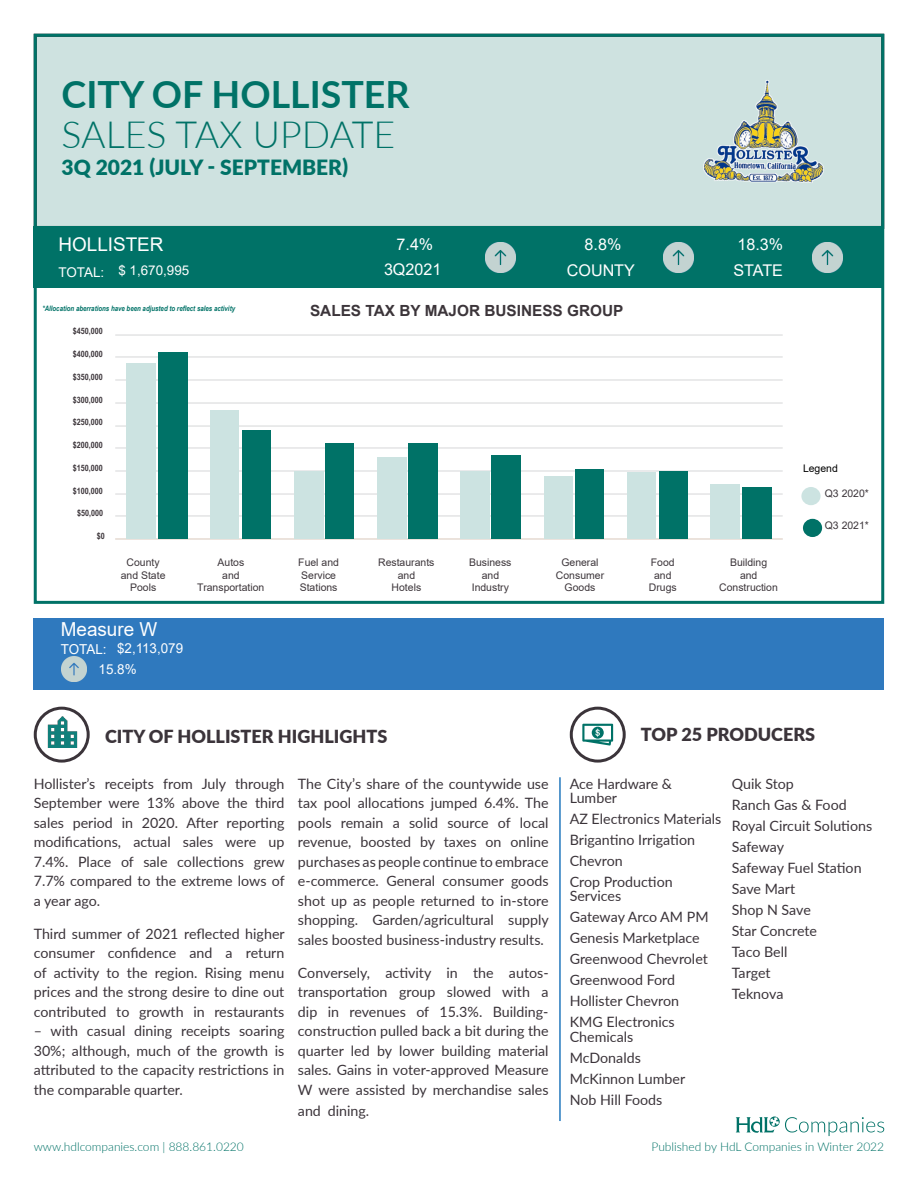
<style>
.page{position:relative;width:918px;height:1188px;background:#fff}
.page>*{position:absolute;margin:0;border:0;box-sizing:border-box;transform-origin:0 0}
.t1{font:700 37.5px "Lato";color:#007267}
.t2{font:300 37.5px "Lato";color:#007267}
.t3{font:900 21px "Lato";color:#007267}
.t4{font:19.35px "Arial";color:#fff}
.t5{font:18.9px "Arial";color:#fff}
.t6{font:900 18px "Lato";color:#3b343a}
.t7{font:16.2px "Arial";color:#fff}
.t8{font:700 15.3px "Arial";color:#3c353a}
.t9{font:14.25px/19.5px "Lato";color:#3b343a;text-align:justify}
.t10{font:13.65px/20.4px "Arial";color:#fff}
.t11{font:13.35px "Arial";color:#fff}
.t12{font:300 12px "Lato";color:#007267}
.t13{font:10.5px/12.1px "Arial";color:#3c353a;text-align:center}
.t14{font:10.5px "Arial";color:#000}
.t15{font:700 8.7px "Arial Narrow";color:#3c353a}
.t16{font:italic 700 7.5px "Arial Narrow";color:#007267}
</style>
<div class="page">
<div style="left:35px;top:35px;width:848px;height:192px;background:#cee2e0"></div>
<div style="left:34px;top:34px;width:850px;height:570px;border:3px solid #007267"></div>
<svg style="left:736px;top:1116px;width:148px;height:20px"></svg>
<hr style="left:559px;top:777px;width:2px;height:344px;background:#2479be">
<div style="left:801px;top:487px;width:20px;height:18px;background:#cce3e1;border-radius:50%"></div>
<div style="left:803px;top:519px;width:19px;height:18px;background:#007267;border-radius:50%"></div>
<hr style="left:116px;top:515px;width:666px;height:2px;background:#d9dadb">
<hr style="left:116px;top:493px;width:666px;height:2px;background:#d9dadb">
<hr style="left:116px;top:470px;width:666px;height:2px;background:#d9dadb">
<hr style="left:116px;top:447px;width:666px;height:2px;background:#d9dadb">
<hr style="left:116px;top:425px;width:666px;height:2px;background:#d9dadb">
<hr style="left:116px;top:402px;width:666px;height:2px;background:#d9dadb">
<hr style="left:116px;top:379px;width:666px;height:2px;background:#d9dadb">
<hr style="left:116px;top:356px;width:666px;height:2px;background:#d9dadb">
<hr style="left:116px;top:334px;width:666px;height:2px;background:#d9dadb">
<hr style="left:116px;top:538px;width:666px;height:2px;background:#edddd1">
<div style="left:127px;top:364px;width:29px;height:175px;background:#cce3e1"></div>
<div style="left:211px;top:411px;width:28px;height:128px;background:#cce3e1"></div>
<div style="left:294px;top:471px;width:29px;height:68px;background:#cce3e1"></div>
<div style="left:377px;top:458px;width:29px;height:81px;background:#cce3e1"></div>
<div style="left:460px;top:471px;width:29px;height:68px;background:#cce3e1"></div>
<div style="left:544px;top:476px;width:28px;height:63px;background:#cce3e1"></div>
<div style="left:627px;top:472px;width:29px;height:67px;background:#cce3e1"></div>
<div style="left:710px;top:484px;width:30px;height:55px;background:#cce3e1"></div>
<div style="left:158px;top:353px;width:30px;height:186px;background:#007267"></div>
<div style="left:242px;top:430px;width:29px;height:109px;background:#007267"></div>
<div style="left:325px;top:444px;width:29px;height:95px;background:#007267"></div>
<div style="left:409px;top:444px;width:29px;height:95px;background:#007267"></div>
<div style="left:492px;top:456px;width:29px;height:83px;background:#007267"></div>
<div style="left:576px;top:470px;width:28px;height:69px;background:#007267"></div>
<div style="left:659px;top:471px;width:28px;height:68px;background:#007267"></div>
<div style="left:742px;top:487px;width:29px;height:52px;background:#007267"></div>
<img style="left:703px;top:80px;width:120px;height:103px">
<div style="left:570px;top:707px;width:56px;height:56px;border:3px solid #3b343a;border-radius:50%"></div>
<svg style="left:582px;top:724px;width:31px;height:22px"></svg>
<img style="left:43px;top:714px;width:39px;height:38px">
<div style="left:34px;top:707px;width:56px;height:56px;border:3px solid #3b343a;border-radius:50%"></div>
<div style="left:34px;top:618px;width:850px;height:72px;background:#2f79be"></div>
<img style="left:61px;top:657px;width:26px;height:25px">
<div style="left:34px;top:227px;width:850px;height:61px;background:#007267"></div>
<img style="left:485px;top:242px;width:31px;height:31px">
<img style="left:812px;top:242px;width:31px;height:31px">
<img style="left:663px;top:242px;width:31px;height:31px">
<p class="t1" style="left:62px;top:66px;width:349px">CITY OF HOLLISTER</p>
<p class="t2" style="left:62px;top:109px;width:335px">SALES TAX UPDATE</p>
<p class="t3" style="left:62px;top:151px;width:288px">3Q 2021 (JULY - SEPTEMBER)</p>
<p class="t5" style="left:58px;top:231px;width:107px">HOLLISTER</p>
<p class="t11" style="left:58px;top:262px;width:132px">TOTAL: $ 1,670,995</p>
<p class="t7" style="left:397px;top:233px;width:38px">7.4%</p>
<p class="t7" style="left:585px;top:233px;width:38px">8.8%</p>
<p class="t7" style="left:737px;top:233px;width:47px">18.3%</p>
<p class="t7" style="left:567px;top:259px;width:70px">COUNTY</p>
<p class="t7" style="left:733px;top:259px;width:51px">STATE</p>
<p class="t7" style="left:384px;top:258px;width:59px">3Q2021</p>
<p class="t16" style="left:42px;top:303px;width:194px">*Allocation aberrations have been adjusted to reflect sales activity</p>
<p class="t15" style="left:73px;top:324px;width:31px">$450,000</p>
<p class="t15" style="left:73px;top:347px;width:31px">$400,000</p>
<p class="t15" style="left:73px;top:370px;width:31px">$350,000</p>
<p class="t15" style="left:73px;top:393px;width:31px">$300,000</p>
<p class="t15" style="left:73px;top:415px;width:31px">$250,000</p>
<p class="t15" style="left:73px;top:438px;width:31px">$200,000</p>
<p class="t15" style="left:73px;top:461px;width:31px">$150,000</p>
<p class="t15" style="left:73px;top:484px;width:31px">$100,000</p>
<p class="t15" style="left:77px;top:506px;width:27px">$50,000</p>
<p class="t15" style="left:97px;top:529px;width:9px">$0</p>
<p class="t8" style="left:310px;top:300px;width:315px">SALES TAX BY MAJOR BUSINESS GROUP</p>
<p class="t13" style="left:121px;top:557px;width:46px">County and State<br>Pools</p>
<p class="t13" style="left:197px;top:557px;width:69px">Autos<br>and<br>Transportation</p>
<p class="t13" style="left:298px;top:557px;width:42px;text-align:left">Fuel and<br>Service<br>Stations</p>
<p class="t13" style="left:378px;top:557px;width:58px">Restaurants and<br>Hotels</p>
<p class="t13" style="left:469px;top:557px;width:44px">Business and<br>Industry</p>
<p class="t13" style="left:556px;top:557px;width:50px">General<br>Consumer<br>Goods</p>
<p class="t13" style="left:649px;top:557px;width:29px">Food and<br>Drugs</p>
<p class="t13" style="left:719px;top:557px;width:60px">Building<br>and<br>Construction</p>
<p class="t4" style="left:61px;top:616px;width:98px">Measure W</p>
<p class="t10" style="left:117px;top:638px;width:68px">$2,113,079</p>
<p class="t10" style="left:99px;top:639px;width:40px;text-indent:-38px">TOTAL:<br>15.8%</p>
<p class="t14" style="left:803px;top:461px;width:36px">Legend</p>
<p class="t13" style="left:825px;top:488px;width:46px">Q3 2020*</p>
<p class="t13" style="left:825px;top:519px;width:46px">Q3 2021*</p>
<p class="t6" style="left:105px;top:723px;width:284px">CITY OF HOLLISTER HIGHLIGHTS</p>
<p class="t6" style="left:641px;top:721px;width:176px">TOP 25 PRODUCERS</p>
<p class="t9" style="left:34px;top:773px;width:252px">Hollister’s receipts from July through September were 13% above the third sales period in 2020. After reporting modifications, actual sales were up 7.4%. Place of sale collections grew 7.7% compared to the extreme lows of a year ago.</p>
<p class="t9" style="left:34px;top:923px;width:252px">Third summer of 2021 reflected higher consumer confidence and a return of activity to the region. Rising menu prices and the strong desire to dine out contributed to growth in restaurants</p>
<p class="t9" style="left:34px;top:1021px;width:252px">– with casual dining receipts soaring 30%; although, much of the growth is attributed to the capacity restrictions in the comparable quarter.</p>
<p class="t9" style="left:298px;top:773px;width:253px">The City’s share of the countywide use tax pool allocations jumped 6.4%. The pools remain a solid source of local revenue, boosted by taxes on online purchases as people continue to embrace e-commerce. General consumer goods shot up as people returned to in-store shopping. Garden/agricultural supply sales boosted business-industry results.</p>
<p class="t9" style="left:298px;top:962px;width:252px">Conversely, activity in the autos&shy;transportation group slowed with a dip in revenues of 15.3%. Building&shy;construction pulled back a bit during the quarter led by lower building material sales. Gains in voter-approved Measure W were assisted by merchandise sales</p>
<p class="t12" style="left:34px;top:1139px;width:212px">www.hdlcompanies.com | 888.861.0220</p>
<p class="t9" style="left:570px;top:776px;width:104px;line-height:14.2px">Ace Hardware &amp;<br>Lumber</p>
<p class="t9" style="left:570px;top:809px;width:153px">AZ Electronics Materials</p>
<p class="t9" style="left:570px;top:830px;width:127px">Brigantino Irrigation</p>
<p class="t9" style="left:570px;top:851px;width:55px">Chevron</p>
<p class="t9" style="left:570px;top:874px;width:105px;line-height:14.2px">Crop Production<br>Services</p>
<p class="t9" style="left:570px;top:907px;width:140px">Gateway Arco AM PM</p>
<p class="t9" style="left:570px;top:928px;width:132px">Genesis Marketplace</p>
<p class="t9" style="left:570px;top:949px;width:140px">Greenwood Chevrolet</p>
<p class="t9" style="left:570px;top:970px;width:107px">Greenwood Ford</p>
<p class="t9" style="left:570px;top:991px;width:111px">Hollister Chevron</p>
<p class="t9" style="left:570px;top:1014px;width:106px;line-height:14.2px">KMG Electronics<br>Chemicals</p>
<p class="t9" style="left:570px;top:1047px;width:73px">McDonalds</p>
<p class="t9" style="left:570px;top:1068px;width:117px">McKinnon Lumber</p>
<p class="t9" style="left:570px;top:1089px;width:94px">Nob Hill Foods</p>
<p class="t9" style="left:732px;top:773px;width:64px">Quik Stop</p>
<p class="t9" style="left:732px;top:794px;width:116px">Ranch Gas &amp; Food</p>
<p class="t9" style="left:732px;top:815px;width:142px">Royal Circuit Solutions</p>
<p class="t9" style="left:732px;top:836px;width:54px">Safeway</p>
<p class="t9" style="left:732px;top:857px;width:131px">Safeway Fuel Station</p>
<p class="t9" style="left:732px;top:878px;width:65px">Save Mart</p>
<p class="t9" style="left:732px;top:899px;width:81px">Shop N Save</p>
<p class="t9" style="left:732px;top:920px;width:87px">Star Concrete</p>
<p class="t9" style="left:732px;top:941px;width:57px">Taco Bell</p>
<p class="t9" style="left:732px;top:962px;width:40px">Target</p>
<p class="t9" style="left:732px;top:983px;width:53px">Teknova</p>
<p class="t12" style="left:651px;top:1139px;width:234px">Published by HdL Companies in Winter 2022</p>
</div>
